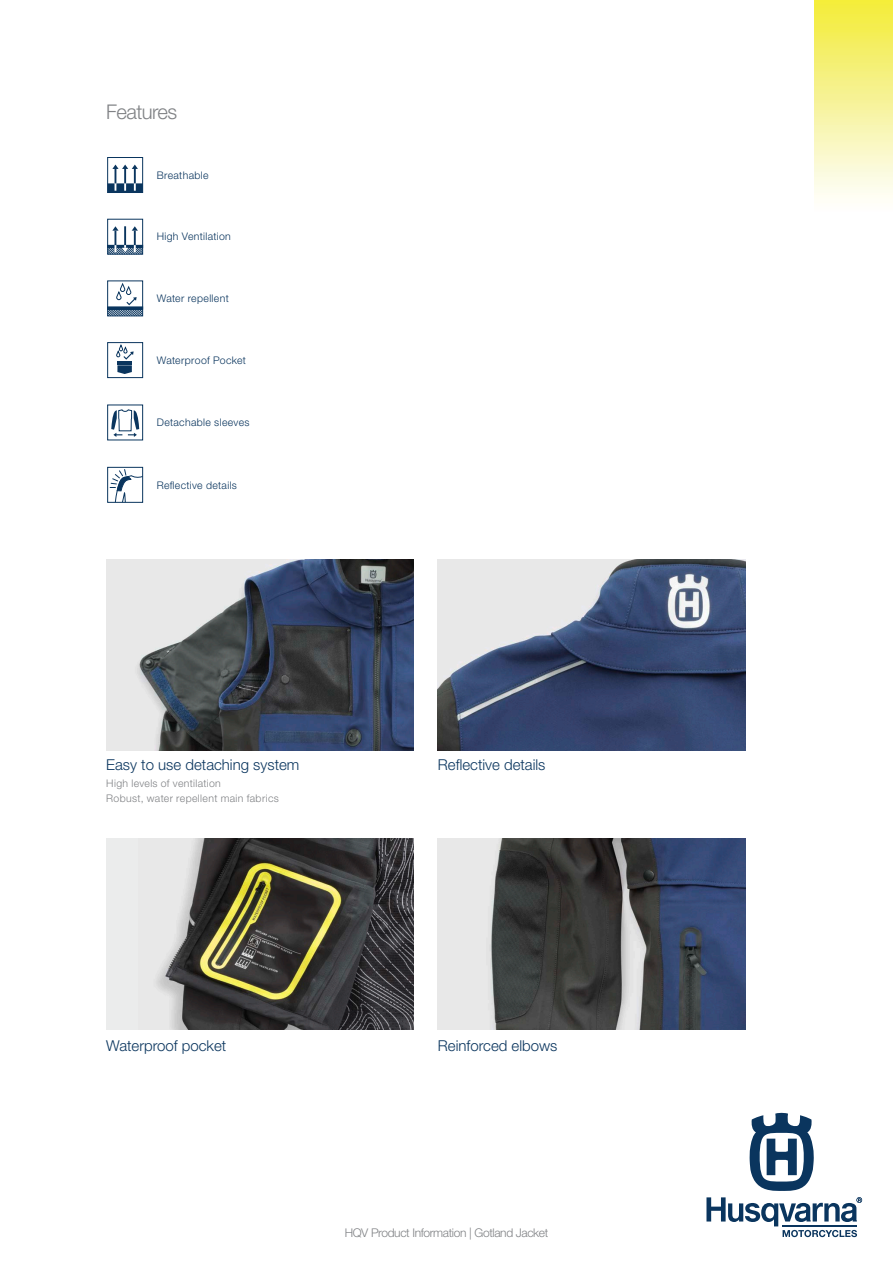
<style>
.page{position:relative;width:893px;height:1263px;background:#fff}
.page>*{position:absolute;margin:0;border:0;box-sizing:border-box;transform-origin:0 0}
.t1{font:300 20.25px "Helvetica Neue LT Pro";letter-spacing:-.03em;color:#808285}
.t2{font:300 15px "Helvetica Neue LT Pro";color:#0a355e}
.t3{font:300 12px "Helvetica Neue LT Pro";letter-spacing:-.03em;color:#808285}
.Icons_ES{font:300 10.5px "Helvetica Neue LT Pro";letter-spacing:.035em;color:#0a355e}
.Icons_ES-2{font:300 10.5px "Helvetica Neue LT Pro";letter-spacing:.035em;color:#808285}
.Icons_GB{font:300 10.5px "Helvetica Neue LT Pro";letter-spacing:.035em;color:#0a355e}
</style>
<div class="page">
<svg style="left:749px;top:1113px;width:65px;height:78px"></svg>
<svg style="left:706px;top:1197px;width:156px;height:40px"></svg>
<div style="left:814px;top:0;width:79px;height:215px;background:linear-gradient(to bottom,#f2eb37,#fefeff)"></div>
<div style="left:107px;top:281px;width:36px;height:35px;border:1px solid #0a355e"></div>
<div style="left:116px;top:292px;width:5px;height:8px;border:1px solid #0a355e;border-radius:2px"></div>
<div style="left:120px;top:284px;width:5px;height:8px;border:1px solid #0a355e;border-radius:2px"></div>
<div style="left:126px;top:287px;width:5px;height:8px;border:1px solid #0a355e;border-radius:2px"></div>
<svg style="left:107px;top:297px;width:36px;height:20px"></svg>
<div style="left:107px;top:157px;width:36px;height:36px;border:1px solid #0a355e"></div>
<svg style="left:107px;top:165px;width:36px;height:28px"></svg>
<div style="left:107px;top:219px;width:36px;height:35px;border:1px solid #0a355e"></div>
<svg style="left:107px;top:226px;width:36px;height:29px"></svg>
<div style="left:107px;top:405px;width:36px;height:35px;border:1px solid #0a355e"></div>
<svg style="left:111px;top:409px;width:28px;height:28px"></svg>
<div style="left:107px;top:342px;width:36px;height:36px;border:1px solid #0a355e"></div>
<svg style="left:116px;top:345px;width:18px;height:29px"></svg>
<svg style="left:110px;top:469px;width:31px;height:32px"></svg>
<div style="left:107px;top:467px;width:36px;height:36px;border:1px solid #0a355e"></div>
<img style="left:107px;top:559px;width:306px;height:192px">
<img style="left:438px;top:559px;width:307px;height:192px">
<div style="left:106px;top:838px;width:307px;height:192px;background:#ebecec"></div>
<img style="left:155px;top:838px;width:258px;height:192px">
<img style="left:438px;top:838px;width:307px;height:192px">
<p class="t1" style="left:106px;top:100px;width:72px">Features</p>
<p class="Icons_ES" style="left:157px;top:169px;width:53px">Breathable</p>
<p class="Icons_ES" style="left:157px;top:230px;width:76px">High Ventilation</p>
<p class="Icons_ES" style="left:157px;top:292px;width:74px">Water repellent</p>
<p class="Icons_ES" style="left:157px;top:354px;width:91px">Waterproof Pocket</p>
<p class="Icons_GB" style="left:157px;top:416px;width:94px">Detachable sleeves</p>
<p class="Icons_ES" style="left:157px;top:478px;width:82px">Reflective details</p>
<p class="t2" style="left:106px;top:756px;width:195px">Easy to use detaching system</p>
<p class="Icons_ES-2" style="left:106px;top:777px;width:116px">High levels of ventilation</p>
<p class="Icons_ES-2" style="left:106px;top:792px;width:174px">Robust, water repellent main fabrics</p>
<p class="t2" style="left:438px;top:756px;width:109px">Reflective details</p>
<p class="t2" style="left:106px;top:1037px;width:122px">Waterproof pocket</p>
<p class="t2" style="left:438px;top:1037px;width:121px">Reinforced elbows</p>
<p class="t3" style="left:345px;top:1225px;width:205px">HQV Product Information | Gotland Jacket</p>
</div>
